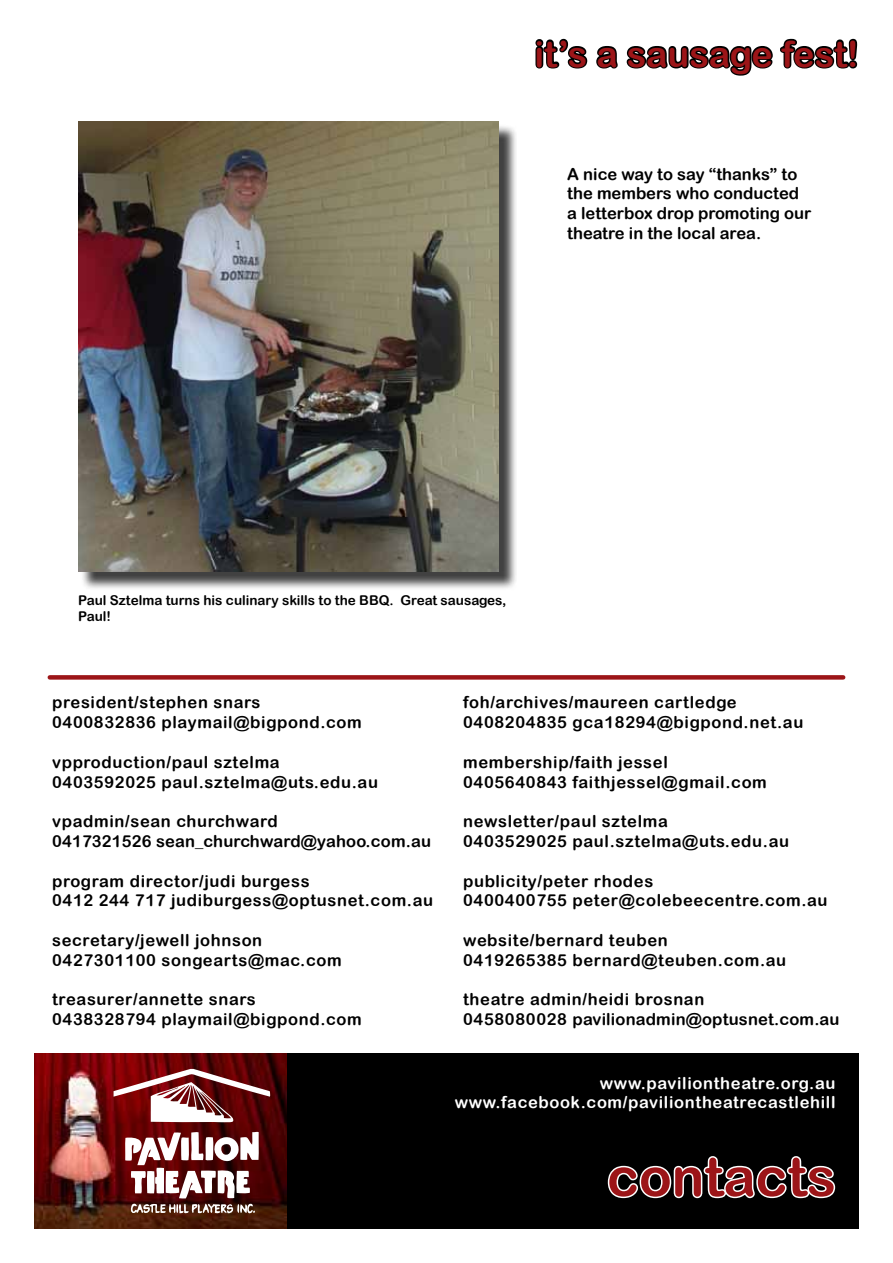
<style>
.page{position:relative;width:893px;height:1263px;background:#fff}
.page>*{position:absolute;margin:0;border:0;box-sizing:border-box;transform-origin:0 0}
.t1{font:54px "Arial Rounded MT Bold";color:#9c1518}
.t2{font:36px "Arial Rounded MT Bold";color:#9c1518}
.t3{font:16.5px/19.8px "Arial Rounded MT Bold";letter-spacing:.04em;color:#000}
.t4{font:16.5px/19.8px "Arial Rounded MT Bold";color:#000}
.t5{font:16.5px/19.8px "Arial Rounded MT Bold";letter-spacing:.04em;color:#fff;text-align:right}
.t6{font:16.5px/19.8px "Arial Rounded MT Bold";letter-spacing:.01em;color:#000}
.t7{font:13.5px/16.2px "Arial Rounded MT Bold";color:#000}
</style>
<div class="page">
<img style="left:35px;top:1053px;width:252px;height:176px">
<div style="left:287px;top:1053px;width:572px;height:176px;background:#000"></div>
<svg style="left:607px;top:1156px;width:229px;height:43px"></svg>
<svg style="left:114px;top:1069px;width:156px;height:53px"></svg>
<svg style="left:125px;top:1131px;width:134px;height:83px"></svg>
<div style="left:50px;top:675px;width:793px;height:5px;background:#9c1518"></div>
<div style="left:80px;top:124px;width:437px;height:467px;background:#000;opacity:.75"></div>
<img style="left:78px;top:122px;width:420px;height:450px">
<svg style="left:535px;top:38px;width:323px;height:38px"></svg>
<h2 class="t2" style="left:534px;top:33px;width:326px">it’s a sausage fest!</h2>
<p class="t4" style="left:567px;top:164px;width:246px">A nice way to say “thanks” to the members who conducted a letterbox drop promoting our theatre in the local area.</p>
<p class="t7" style="left:78px;top:592px;width:430px">Paul Sztelma turns his culinary skills to the BBQ. Great sausages,<br>Paul!</p>
<p class="t3" style="left:52px;top:692px;width:311px">president/stephen snars<br>0400832836 playmail@bigpond.com</p>
<p class="t3" style="left:52px;top:752px;width:327px">vpproduction/paul sztelma<br>0403592025 paul.sztelma@uts.edu.au</p>
<p class="t6" style="left:52px;top:811px;width:380px">vpadmin/sean churchward<br>0417321526 sean_churchward@yahoo.com.au</p>
<p class="t3" style="left:52px;top:871px;width:383px">program director/judi burgess<br>0412 244 717 judiburgess@optusnet.com.au</p>
<p class="t3" style="left:52px;top:930px;width:291px">secretary/jewell johnson<br>0427301100 songearts@mac.com</p>
<p class="t3" style="left:52px;top:989px;width:311px">treasurer/annette snars<br>0438328794 playmail@bigpond.com</p>
<p class="t3" style="left:463px;top:692px;width:342px">foh/archives/maureen cartledge<br>0408204835 gca18294@bigpond.net.au</p>
<p class="t3" style="left:463px;top:752px;width:305px">membership/faith jessel<br>0405640843 faithjessel@gmail.com</p>
<p class="t3" style="left:463px;top:811px;width:327px">newsletter/paul sztelma<br>0403529025 paul.sztelma@uts.edu.au</p>
<p class="t3" style="left:463px;top:871px;width:366px">publicity/peter rhodes<br>0400400755 peter@colebeecentre.com.au</p>
<p class="t3" style="left:463px;top:930px;width:325px">website/bernard teuben<br>0419265385 bernard@teuben.com.au</p>
<p class="t3" style="left:463px;top:989px;width:378px">theatre admin/heidi brosnan<br>0458080028 pavilionadmin@optusnet.com.au</p>
<p class="t5" style="left:455px;top:1072px;width:382px">www.paviliontheatre.org.au www.facebook.com/paviliontheatrecastlehill</p>
<h1 class="t1" style="left:607px;top:1145px;width:230px">contacts</h1>
</div>
